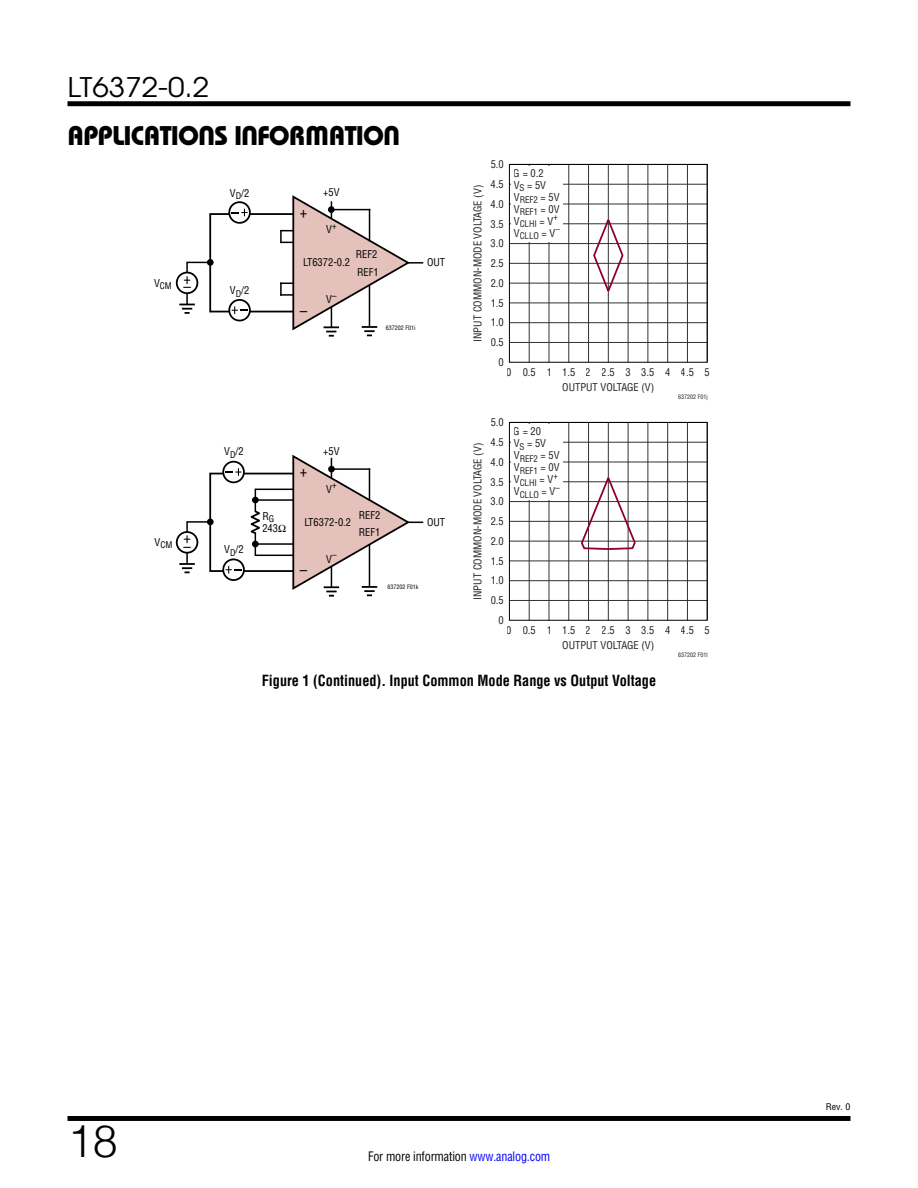
<style>
.page{position:relative;width:918px;height:1188px;background:#fff}
.page>*{position:absolute;margin:0;border:0;box-sizing:border-box;transform-origin:0 0}
.t1{font:300 45px "Helvetica";color:#000}
.t2{font:27px "Linear Bauhaus";letter-spacing:-.02em;color:#000}
.t3{font:27px "Avant Garde";color:#000;scale:1.1 1}
.t4{font:700 15px "Linear Helv Cond";color:#000;scale:.95 1}
.t5{font:15px "Linear Helv Cond";color:#000}
.t6{font:12.75px "Linear Helv Cond";letter-spacing:-.01em;color:#000;scale:.95 1}
.t7{font:10.5px/12px "Linear Helv Cond";color:#231f20}
.t8{font:10.5px/12px "Linear Helv Cond";color:#000}
.t9{font:9px/12px "Linear Helv Cond";color:#231f20}
.t10{font:9px "Linear Helv Cond";color:#000}
.t11{font:9px "Linear Helv Cond";color:#000;scale:1.1 1}
.t12{font:6px "Linear Helv Cond";color:#000}
.t13{font:6px "Linear Helv Cond";color:#231f20}
.s1{color:#00f}
</style>
<div class="page">
<div style="left:68px;top:101px;width:782px;height:5px;background:#000"></div>
<div style="left:68px;top:1116px;width:782px;height:5px;background:#000"></div>
<hr style="left:399px;top:262px;width:24px;height:2px;background:#000">
<div style="left:176px;top:272px;width:22px;height:22px;border:2px solid #000;border-radius:50%"></div>
<div style="left:209px;top:213px;width:87px;height:99px;border:2px solid #000"></div>
<svg style="left:179px;top:261px;width:34px;height:53px"></svg>
<svg style="left:229px;top:202px;width:21px;height:21px"></svg>
<div style="left:228px;top:201px;width:23px;height:23px;border:2px solid #000;border-radius:50%"></div>
<svg style="left:232px;top:209px;width:16px;height:7px"></svg>
<svg style="left:229px;top:300px;width:21px;height:21px"></svg>
<div style="left:228px;top:299px;width:23px;height:22px;border:2px solid #000;border-radius:50%"></div>
<svg style="left:232px;top:306px;width:16px;height:8px"></svg>
<div style="left:255px;top:489px;width:57px;height:67px;border:2px solid #000"></div>
<div style="left:176px;top:531px;width:22px;height:23px;border:2px solid #000;border-radius:50%"></div>
<div style="left:209px;top:473px;width:87px;height:99px;border:2px solid #000"></div>
<svg style="left:179px;top:520px;width:34px;height:53px"></svg>
<svg style="left:223px;top:462px;width:21px;height:20px"></svg>
<div style="left:222px;top:461px;width:23px;height:22px;border:2px solid #000;border-radius:50%"></div>
<svg style="left:226px;top:468px;width:16px;height:8px"></svg>
<svg style="left:223px;top:559px;width:21px;height:21px"></svg>
<div style="left:222px;top:559px;width:23px;height:22px;border:2px solid #000;border-radius:50%"></div>
<svg style="left:226px;top:566px;width:16px;height:8px"></svg>
<svg style="left:250px;top:509px;width:10px;height:27px"></svg>
<hr style="left:255px;top:499px;width:38px;height:2px;background:#000">
<hr style="left:255px;top:543px;width:38px;height:2px;background:#000">
<div style="left:252px;top:497px;width:7px;height:6px;background:#000;border-radius:50%"></div>
<div style="left:252px;top:541px;width:7px;height:6px;background:#000;border-radius:50%"></div>
<hr style="left:529px;top:164px;width:1px;height:198px;background:#323232">
<hr style="left:549px;top:164px;width:1px;height:198px;background:#323232">
<hr style="left:569px;top:164px;width:1px;height:198px;background:#323232">
<hr style="left:588px;top:164px;width:1px;height:198px;background:#323232">
<hr style="left:608px;top:164px;width:1px;height:198px;background:#323232">
<hr style="left:628px;top:164px;width:1px;height:198px;background:#323232">
<hr style="left:648px;top:164px;width:1px;height:198px;background:#323232">
<hr style="left:667px;top:164px;width:1px;height:198px;background:#323232">
<hr style="left:687px;top:164px;width:1px;height:198px;background:#323232">
<hr style="left:509px;top:342px;width:198px;height:1px;background:#323232">
<hr style="left:509px;top:322px;width:198px;height:1px;background:#323232">
<hr style="left:509px;top:303px;width:198px;height:1px;background:#323232">
<hr style="left:509px;top:283px;width:198px;height:1px;background:#323232">
<hr style="left:509px;top:263px;width:198px;height:1px;background:#323232">
<hr style="left:509px;top:243px;width:198px;height:1px;background:#323232">
<hr style="left:509px;top:224px;width:198px;height:1px;background:#323232">
<hr style="left:509px;top:204px;width:198px;height:1px;background:#323232">
<hr style="left:509px;top:184px;width:198px;height:1px;background:#323232">
<div style="left:511px;top:166px;width:52px;height:76px;background:#fff"></div>
<svg style="left:592px;top:217px;width:33px;height:79px"></svg>
<div style="left:509px;top:164px;width:199px;height:199px;border:1px solid #000"></div>
<hr style="left:529px;top:422px;width:1px;height:198px;background:#323232">
<hr style="left:549px;top:422px;width:1px;height:198px;background:#323232">
<hr style="left:569px;top:422px;width:1px;height:198px;background:#323232">
<hr style="left:588px;top:422px;width:1px;height:198px;background:#323232">
<hr style="left:608px;top:422px;width:1px;height:198px;background:#323232">
<hr style="left:628px;top:422px;width:1px;height:198px;background:#323232">
<hr style="left:648px;top:422px;width:1px;height:198px;background:#323232">
<hr style="left:667px;top:422px;width:1px;height:198px;background:#323232">
<hr style="left:687px;top:422px;width:1px;height:198px;background:#323232">
<hr style="left:509px;top:600px;width:198px;height:1px;background:#323232">
<hr style="left:509px;top:580px;width:198px;height:1px;background:#323232">
<hr style="left:509px;top:561px;width:198px;height:1px;background:#323232">
<hr style="left:509px;top:541px;width:198px;height:1px;background:#323232">
<hr style="left:509px;top:521px;width:198px;height:1px;background:#323232">
<hr style="left:509px;top:501px;width:198px;height:1px;background:#323232">
<hr style="left:509px;top:482px;width:198px;height:1px;background:#323232">
<hr style="left:509px;top:462px;width:198px;height:1px;background:#323232">
<hr style="left:509px;top:442px;width:198px;height:1px;background:#323232">
<div style="left:511px;top:424px;width:52px;height:76px;background:#fff"></div>
<svg style="left:580px;top:475px;width:57px;height:76px"></svg>
<div style="left:509px;top:422px;width:199px;height:199px;border:1px solid #000"></div>
<svg style="left:280px;top:195px;width:131px;height:142px"></svg>
<svg style="left:292px;top:454px;width:131px;height:143px"></svg>
<h2 class="t3" style="left:68px;top:70px;width:130px">LT6372-0.2</h2>
<h2 class="t2" style="left:68px;top:119px;width:334px">APPLICATIONS INFORMATION</h2>
<p class="t10" style="left:154px;top:280px;width:19px"><sup>V</sup>CM</p>
<h3 class="t5" style="left:183px;top:269px;width:9px">+</h3>
<h3 class="t5" style="left:183px;top:277px;width:9px">–</h3>
<p class="t8" style="left:230px;top:187px;width:21px">V<sub>D</sub>/2</p>
<p class="t8" style="left:230px;top:284px;width:21px">V<sub>D</sub>/2</p>
<p class="t8" style="left:323px;top:186px;width:18px">+5V</p>
<p class="t8" style="left:326px;top:223px;width:12px">V<sup>+</sup></p>
<p class="t8" style="left:356px;top:248px;width:23px">REF2</p>
<p class="t8" style="left:325px;top:255px;width:33px">LT6370</p>
<p class="t8" style="left:303px;top:257px;width:48px">LT6372-0.2</p>
<p class="t8" style="left:357px;top:266px;width:23px">REF1</p>
<p class="t8" style="left:326px;top:293px;width:12px">V<sup>–</sup></p>
<p class="t12" style="left:386px;top:324px;width:31px">637202 F01i</p>
<p class="t8" style="left:427px;top:256px;width:20px">OUT</p>
<p class="t10" style="left:155px;top:539px;width:19px"><sup>V</sup>CM</p>
<h3 class="t5" style="left:183px;top:528px;width:9px">+</h3>
<h3 class="t5" style="left:183px;top:537px;width:9px">–</h3>
<p class="t8" style="left:224px;top:446px;width:21px">V<sub>D</sub>/2</p>
<p class="t8" style="left:224px;top:543px;width:21px">V<sub>D</sub>/2</p>
<p class="t8" style="left:323px;top:445px;width:18px">+5V</p>
<p class="t8" style="left:326px;top:483px;width:12px">V<sup>+</sup></p>
<p class="t8" style="left:359px;top:509px;width:23px">REF2</p>
<p class="t8" style="left:262px;top:510px;width:25px">R<sub>G<br></sub>243Ω</p>
<p class="t8" style="left:304px;top:516px;width:48px">LT6372-0.2</p>
<p class="t8" style="left:325px;top:515px;width:33px">LT6370</p>
<p class="t8" style="left:359px;top:526px;width:23px">REF1</p>
<p class="t8" style="left:326px;top:553px;width:12px">V<sup>–</sup></p>
<p class="t12" style="left:388px;top:583px;width:32px">637202 F01k</p>
<p class="t8" style="left:427px;top:516px;width:20px">OUT</p>
<p class="t7" style="left:491px;top:158px;width:15px">5.0</p>
<p class="t7" style="left:491px;top:178px;width:15px">4.5</p>
<p class="t7" style="left:472px;top:342px;width:159px;rotate:-90deg">INPUT COMMON-MODE VOLTAGE (V)</p>
<p class="t7" style="left:491px;top:198px;width:15px">4.0</p>
<p class="t7" style="left:491px;top:218px;width:15px">3.5</p>
<p class="t7" style="left:491px;top:237px;width:15px">3.0</p>
<p class="t7" style="left:491px;top:257px;width:15px">2.5</p>
<p class="t7" style="left:491px;top:277px;width:15px">2.0</p>
<p class="t7" style="left:491px;top:297px;width:15px">1.5</p>
<p class="t7" style="left:491px;top:317px;width:15px">1.0</p>
<p class="t7" style="left:491px;top:336px;width:15px">0.5</p>
<p class="t7" style="left:499px;top:356px;width:7px">0</p>
<p class="t7" style="left:514px;top:167px;width:47px">G = 0.2<br>V<sub>S</sub> = 5V<br>V<sub>REF2</sub> = 5V<br>V<sub>REF1</sub> = 0V</p>
<p class="t9" style="left:514px;top:218px;width:48px"><sup>V</sup>CLHI <sup>=</sup> <sup>V</sup>+<br><sup>V</sup>CLLO <sup>=</sup> <sup>V</sup>–</p>
<p class="t7" style="left:507px;top:366px;width:205px">0 0.5 1 1.5 2 2.5 3 3.5 4 4.5 5</p>
<p class="t7" style="left:491px;top:416px;width:15px">5.0</p>
<p class="t7" style="left:491px;top:436px;width:15px">4.5</p>
<p class="t7" style="left:472px;top:600px;width:159px;rotate:-90deg">INPUT COMMON-MODE VOLTAGE (V)</p>
<p class="t7" style="left:491px;top:456px;width:15px">4.0</p>
<p class="t7" style="left:491px;top:476px;width:15px">3.5</p>
<p class="t7" style="left:491px;top:495px;width:15px">3.0</p>
<p class="t7" style="left:491px;top:515px;width:15px">2.5</p>
<p class="t7" style="left:491px;top:535px;width:15px">2.0</p>
<p class="t7" style="left:491px;top:555px;width:15px">1.5</p>
<p class="t7" style="left:491px;top:575px;width:15px">1.0</p>
<p class="t7" style="left:491px;top:594px;width:15px">0.5</p>
<p class="t7" style="left:499px;top:614px;width:7px">0</p>
<p class="t7" style="left:562px;top:381px;width:93px">OUTPUT VOLTAGE (V)</p>
<p class="t7" style="left:514px;top:425px;width:47px">G = 20<br>V<sub>S</sub> = 5V<br>V<sub>REF2</sub> = 5V<br>V<sub>REF1</sub> = 0V</p>
<p class="t9" style="left:514px;top:476px;width:48px"><sup>V</sup>CLHI <sup>=</sup> <sup>V</sup>+<br><sup>V</sup>CLLO <sup>=</sup> <sup>V</sup>–</p>
<p class="t13" style="left:678px;top:394px;width:31px">637202 F01j</p>
<p class="t7" style="left:507px;top:624px;width:205px">0 0.5 1 1.5 2 2.5 3 3.5 4 4.5 5</p>
<p class="t7" style="left:562px;top:639px;width:93px">OUTPUT VOLTAGE (V)</p>
<p class="t13" style="left:678px;top:652px;width:31px">637202 F01l</p>
<h3 class="t4" style="left:262px;top:671px;width:417px">Figure 1 (Continued). Input Common Mode Range vs Output Voltage</h3>
<h1 class="t1" style="left:68px;top:1103px;width:52px">18</h1>
<p class="t6" style="left:368px;top:1148px;width:193px">For more information <span class="s1">www.analog.com</span></p>
<p class="t11" style="left:826px;top:1102px;width:24px">Rev. 0</p>
</div>
